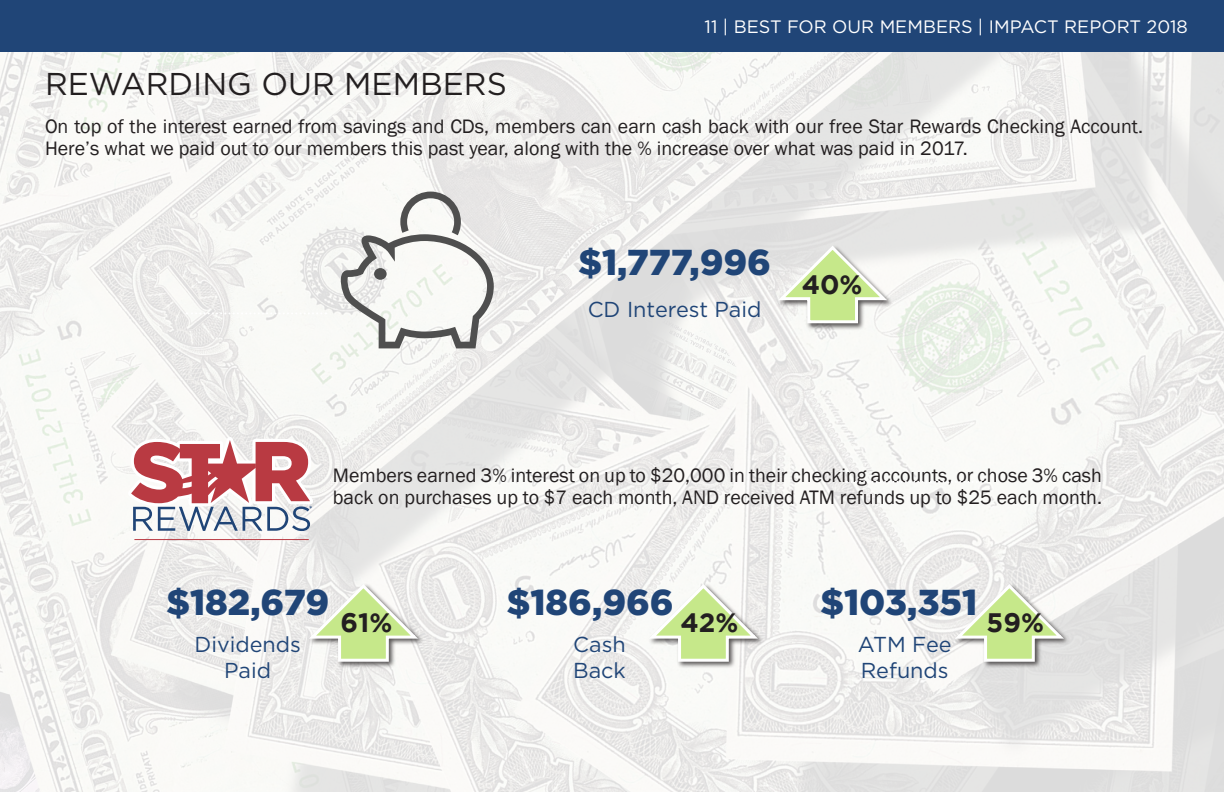
<style>
.page{position:relative;width:1224px;height:792px;background:#fff}
.page>*{position:absolute;margin:0;border:0;box-sizing:border-box;transform-origin:0 0}
.t1{font:900 36px "Gotham";color:#204577}
.t2{font:31.6px "Gotham";color:#231f20}
.t3{font:700 26.6px "Gotham";color:#231f20}
.t4{font:21.6px/26px "Gotham";color:#204577}
.t5{font:20px/22px "Franklin Gothic";color:#231f20}
.t6{font:18px "Gotham";color:#fff}
</style>
<div class="page">
<img style="left:0;top:51px;width:1224px;height:741px">
<svg style="left:186px;top:312px;width:140px;height:2px"></svg>
<svg style="left:846px;top:481px;width:140px;height:2px"></svg>
<hr style="left:134px;top:539px;width:175px;height:1px;background:#b93a42">
<svg style="left:122px;top:419px;width:200px;height:112px"></svg>
<div style="left:308px;top:583px;width:117px;height:86px;background:#231f20;opacity:.75"></div>
<svg style="left:305px;top:582px;width:117px;height:81px"></svg>
<div style="left:648px;top:583px;width:117px;height:86px;background:#231f20;opacity:.75"></div>
<svg style="left:645px;top:582px;width:117px;height:81px"></svg>
<div style="left:954px;top:583px;width:117px;height:86px;background:#231f20;opacity:.75"></div>
<svg style="left:951px;top:582px;width:117px;height:81px"></svg>
<div style="left:777px;top:245px;width:117px;height:86px;background:#231f20;opacity:.75"></div>
<svg style="left:774px;top:243px;width:117px;height:82px"></svg>
<svg style="left:339px;top:192px;width:155px;height:156px"></svg>
<div style="left:0;top:0;width:1224px;height:51px;background:#204577"></div>
<p class="t6" style="left:705px;top:17px;width:485px">11 | BEST FOR OUR MEMBERS | IMPACT REPORT 2018</p>
<h2 class="t2" style="left:45px;top:66px;width:463px">REWARDING OUR MEMBERS</h2>
<p class="t5" style="left:45px;top:116px;width:1100px">On top of the interest earned from savings and CDs, members can earn cash back with our free Star Rewards Checking Account.<br>Here’s what we paid out to our members this past year, along with the % increase over what was paid in 2017.</p>
<h1 class="t1" style="left:578px;top:242px;width:194px">$1,777,996</h1>
<p class="t4" style="left:588px;top:296px;width:175px">CD Interest Paid</p>
<h3 class="t3" style="left:802px;top:269px;width:62px">40%</h3>
<p class="t5" style="left:333px;top:465px;width:771px">Members earned 3% interest on up to $20,000 in their checking accounts, or chose 3% cash back on purchases up to $7 each month, AND received ATM refunds up to $25 each month.</p>
<h1 class="t1" style="left:166px;top:581px;width:165px">$182,679</h1>
<p class="t4" style="left:194px;top:631px;width:108px;text-align:center">Dividends<br>Paid</p>
<h3 class="t3" style="left:341px;top:607px;width:53px">61%</h3>
<h1 class="t1" style="left:506px;top:581px;width:169px">$186,966</h1>
<p class="t4" style="left:573px;top:631px;width:54px">Cash<br>Back</p>
<h3 class="t3" style="left:681px;top:607px;width:59px">42%</h3>
<h1 class="t1" style="left:820px;top:581px;width:159px">$103,351</h1>
<p class="t4" style="left:858px;top:631px;width:95px">ATM Fee<br>Refunds</p>
<h3 class="t3" style="left:987px;top:607px;width:59px">59%</h3>
</div>
